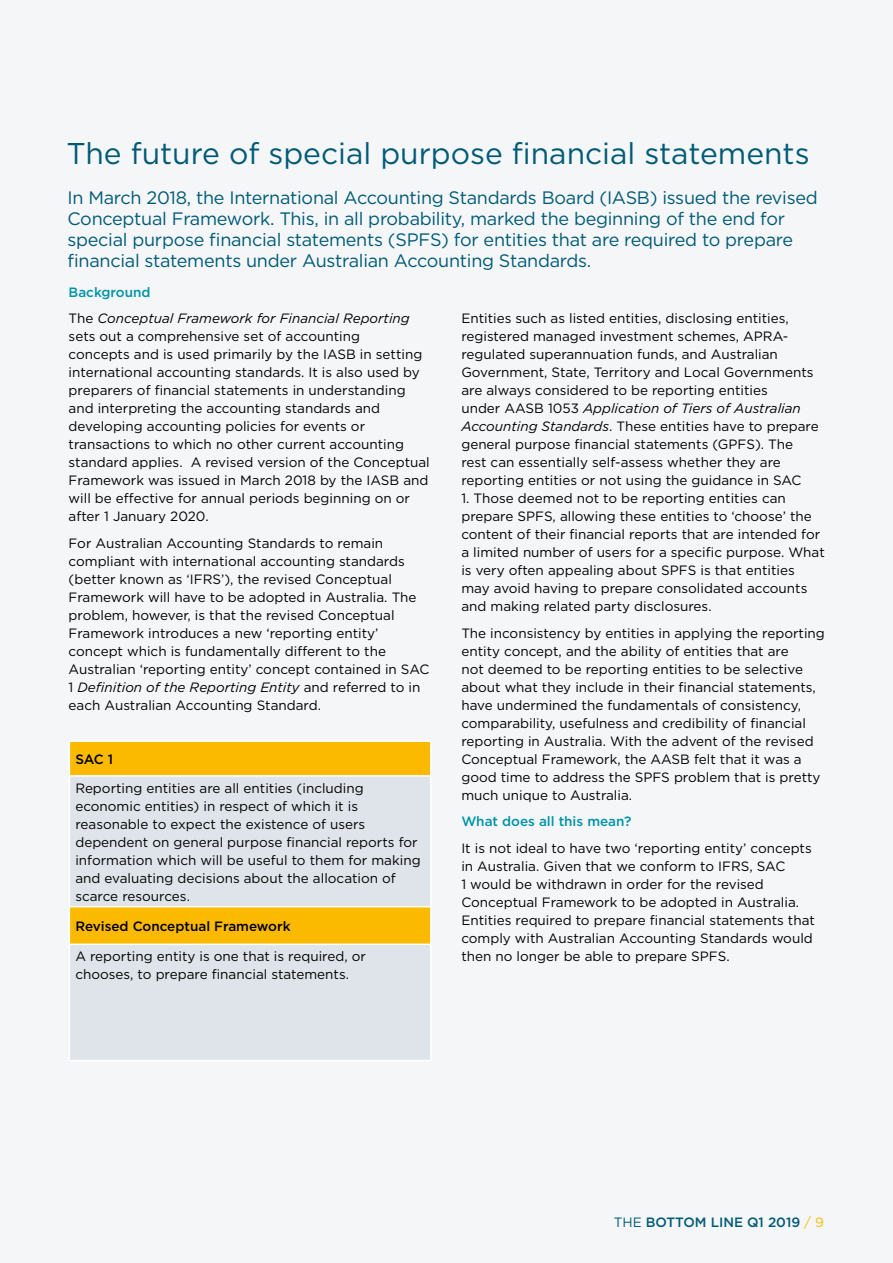
<style>
.page{position:relative;width:893px;height:1263px;background:#f4f6f7}
.page>*{position:absolute;margin:0;border:0;box-sizing:border-box;transform-origin:0 0}
.t1{font:30px "Gotham";color:#005a77}
.t2{font:18px/21px "Gotham";letter-spacing:-.015em;color:#005a77}
.t3{font:13.5px/18px "Gotham";color:#000}
.t4{font:italic 13.5px/26.5px "Gotham";color:#000}
.t5{font:500 13.5px "Gotham";color:#000}
.t6{font:500 13.5px "Gotham";color:#005a77}
.t7{font:500 13.5px "Gotham";color:#0093a7}
.s1{font-weight:500;font-style:normal;color:#0093a7}
.s2{font-style:normal}
.s3{font-style:italic}
.s4{font-weight:400}
.s5{font-weight:400;color:#fbba00}
</style>
<div class="page">
<div style="left:70px;top:742px;width:360px;height:33px;background:#fbba00"></div>
<svg style="left:70px;top:777px;width:360px;height:283px;background:#e1decb"></svg>
<hr style="left:69px;top:740px;width:363px;height:2px;background:#fff">
<hr style="left:69px;top:742px;width:1px;height:33px;background:#fff">
<hr style="left:430px;top:742px;width:2px;height:33px;background:#fff">
<hr style="left:69px;top:775px;width:363px;height:2px;background:#fff">
<hr style="left:69px;top:777px;width:1px;height:129px;background:#fff">
<hr style="left:430px;top:777px;width:2px;height:129px;background:#fff">
<hr style="left:69px;top:906px;width:363px;height:1px;background:#fff">
<hr style="left:69px;top:907px;width:1px;height:36px;background:#fff">
<hr style="left:430px;top:907px;width:2px;height:36px;background:#fff">
<hr style="left:69px;top:943px;width:363px;height:2px;background:#fff">
<hr style="left:69px;top:945px;width:1px;height:115px;background:#fff">
<hr style="left:430px;top:945px;width:2px;height:115px;background:#fff">
<hr style="left:69px;top:1060px;width:363px;height:1px;background:#fff">
<h1 class="t1" style="left:66px;top:134px;width:745px">The future of special purpose financial statements</h1>
<p class="t2" style="left:67px;top:186px;width:752px">In March 2018, the International Accounting Standards Board (IASB) issued the revised Conceptual Framework. This, in all probability, marked the beginning of the end for special purpose financial statements (SPFS) for entities that are required to prepare financial statements under Australian Accounting Standards.</p>
<p class="t4" style="left:69px;top:278px;width:343px"><span class="s1">Background<br></span><span class="s2">The</span> Conceptual Framework for Financial Reporting</p>
<p class="t3" style="left:69px;top:327px;width:363px">sets out a comprehensive set of accounting<br>concepts and is used primarily by the IASB in setting international accounting standards. It is also used by preparers of financial statements in understanding and interpreting the accounting standards and developing accounting policies for events or transactions to which no other current accounting standard applies. A revised version of the Conceptual Framework was issued in March 2018 by the IASB and will be effective for annual periods beginning on or after 1 January 2020.</p>
<p class="t3" style="left:69px;top:534px;width:362px">For Australian Accounting Standards to remain compliant with international accounting standards (better known as ‘IFRS’), the revised Conceptual Framework will have to be adopted in Australia. The problem, however, is that the revised Conceptual Framework introduces a new ‘reporting entity’ concept which is fundamentally different to the Australian ‘reporting entity’ concept contained in SAC 1 <span class="s3">Definition of the Reporting Entity</span> and referred to in each Australian Accounting Standard.</p>
<p class="t5" style="left:75px;top:750px;width:39px">SAC 1</p>
<p class="t3" style="left:75px;top:778px;width:347px">Reporting entities are all entities (including economic entities) in respect of which it is reasonable to expect the existence of users dependent on general purpose financial reports for information which will be useful to them for making and evaluating decisions about the allocation of scarce resources.</p>
<p class="t5" style="left:75px;top:917px;width:217px">Revised Conceptual Framework</p>
<p class="t3" style="left:75px;top:947px;width:292px">A reporting entity is one that is required, or chooses, to prepare financial statements.</p>
<p class="t3" style="left:461px;top:309px;width:359px">Entities such as listed entities, disclosing entities, registered managed investment schemes, APRA&shy;regulated superannuation funds, and Australian Government, State, Territory and Local Governments are always considered to be reporting entities<br>under AASB 1053 <span class="s3">Application of Tiers of Australian Accounting Standards</span>. These entities have to prepare general purpose financial statements (GPFS). The rest can essentially self-assess whether they are reporting entities or not using the guidance in SAC</p>
<p class="t3" style="left:461px;top:489px;width:365px">1. Those deemed not to be reporting entities can prepare SPFS, allowing these entities to ‘choose’ the content of their financial reports that are intended for a limited number of users for a specific purpose. What is very often appealing about SPFS is that entities may avoid having to prepare consolidated accounts and making related party disclosures.</p>
<p class="t3" style="left:461px;top:624px;width:365px">The inconsistency by entities in applying the reporting entity concept, and the ability of entities that are<br>not deemed to be reporting entities to be selective about what they include in their financial statements, have undermined the fundamentals of consistency, comparability, usefulness and credibility of financial reporting in Australia. With the advent of the revised Conceptual Framework, the AASB felt that it was a good time to address the SPFS problem that is pretty much unique to Australia.</p>
<p class="t7" style="left:461px;top:813px;width:172px">What does all this mean?</p>
<p class="t3" style="left:461px;top:839px;width:355px">It is not ideal to have two ‘reporting entity’ concepts in Australia. Given that we conform to IFRS, SAC<br>1 would be withdrawn in order for the revised Conceptual Framework to be adopted in Australia.<br>Entities required to prepare financial statements that comply with Australian Accounting Standards would then no longer be able to prepare SPFS.</p>
<p class="t6" style="left:614px;top:1213px;width:212px"><span class="s4">THE</span> BOTTOM LINE Q1 2019 <span class="s5">/ 9</span></p>
</div>
